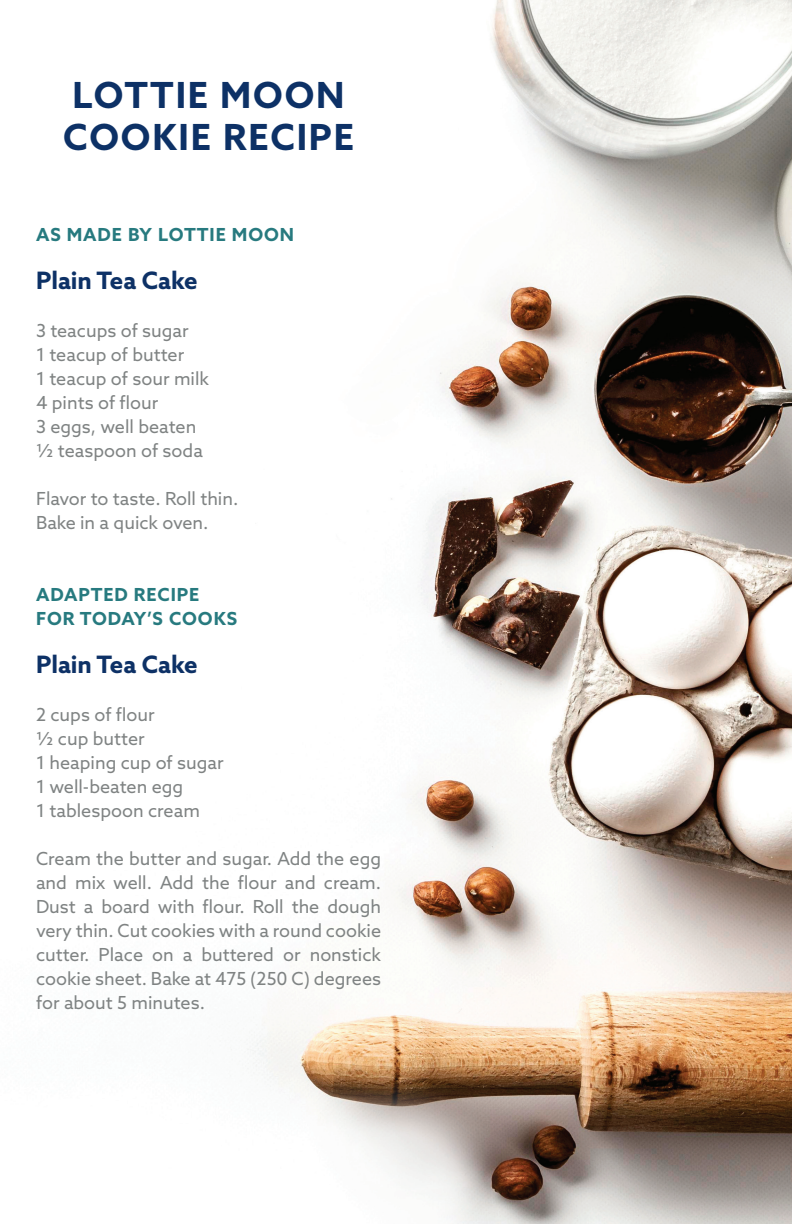
<style>
.page{position:relative;width:792px;height:1224px;background:#fff}
.page>*{position:absolute;margin:0;border:0;box-sizing:border-box;transform-origin:0 0}
.t1{font:700 36px/42px "Azo Sans";letter-spacing:.05em;color:#0d3166}
.t2{font:700 24px "Azo Sans";color:#0d3166}
.t3{font:18px/24px "Azo Sans";color:#7f8383}
.t4{font:700 18px/24px "Azo Sans";letter-spacing:.05em;color:#277a7f}
</style>
<div class="page">
<img style="left:231px;top:0;width:561px;height:1224px">
<p class="t1" style="left:63px;top:73px;width:292px">LOTTIE MOON<br>COOKIE RECIPE</p>
<p class="t4" style="left:36px;top:223px;width:260px">AS MADE BY LOTTIE MOON</p>
<p class="t2" style="left:36px;top:265px;width:163px">Plain Tea Cake</p>
<p class="t3" style="left:36px;top:319px;width:154px">3 teacups of sugar</p>
<p class="t3" style="left:36px;top:343px;width:150px">1 teacup of butter</p>
<p class="t3" style="left:36px;top:367px;width:175px">1 teacup of sour milk</p>
<p class="t3" style="left:36px;top:391px;width:124px">4 pints of flour</p>
<p class="t3" style="left:36px;top:415px;width:162px">3 eggs, well beaten</p>
<p class="t3" style="left:36px;top:439px;width:168px">½ teaspoon of soda</p>
<p class="t3" style="left:36px;top:487px;width:204px">Flavor to taste. Roll thin.<br>Bake in a quick oven.</p>
<p class="t4" style="left:36px;top:583px;width:203px">ADAPTED RECIPE<br>FOR TODAY’S COOKS</p>
<p class="t2" style="left:36px;top:649px;width:163px">Plain Tea Cake</p>
<p class="t3" style="left:36px;top:703px;width:120px">2 cups of flour</p>
<p class="t3" style="left:36px;top:727px;width:110px">½ cup butter</p>
<p class="t3" style="left:36px;top:751px;width:189px">1 heaping cup of sugar</p>
<p class="t3" style="left:36px;top:775px;width:149px">1 well-beaten egg</p>
<p class="t3" style="left:36px;top:799px;width:165px">1 tablespoon cream</p>
<p class="t3" style="left:36px;top:847px;width:347px;text-align:justify">Cream the butter and sugar. Add the egg and mix well. Add the flour and cream.<br>Dust a board with flour. Roll the dough very thin. Cut cookies with a round cookie cutter. Place on a buttered or nonstick cookie sheet. Bake at 475 (250 C) degrees for about 5 minutes.</p>
</div>
